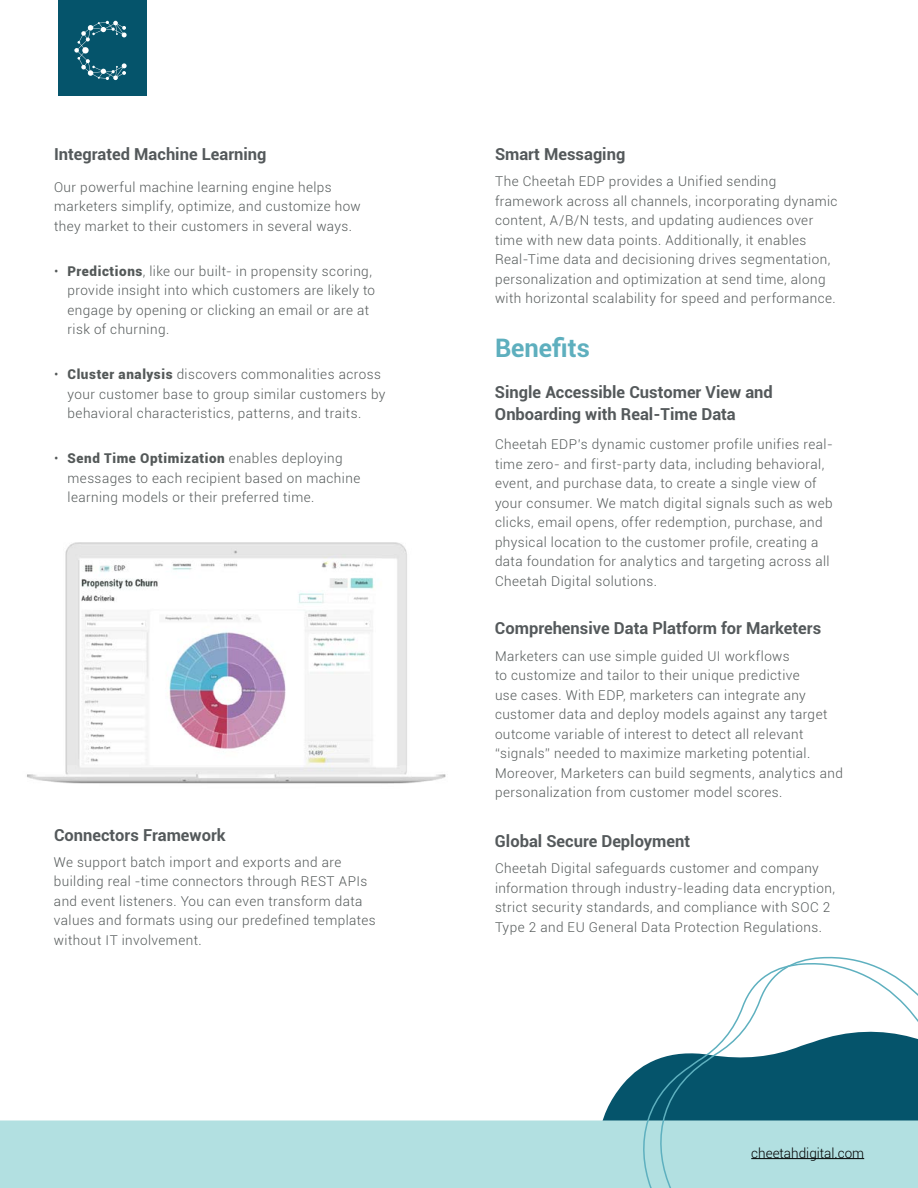
<style>
.page{position:relative;width:918px;height:1188px;background:#fff}
.page>*{position:absolute;margin:0;border:0;box-sizing:border-box;transform-origin:0 0}
.t1{font:700 25.5px "Roboto";color:#5eafbe}
.t2{font:700 16.5px/22.5px "Roboto";color:#54595b}
.t3{font:300 13.5px/19.5px "Roboto";letter-spacing:.035em;color:#545959}
.t4{font:300 13.5px "Roboto";color:#000}
.s1{font-weight:900}
</style>
<div class="page">
<svg style="left:602px;top:1072px;width:33px;height:48px;fill:#05546b"></svg>
<div style="left:0;top:1120px;width:918px;height:68px;background:#b2e0e1"></div>
<div style="left:58px;top:0;width:88px;height:96px;background:#05546b"></div>
<svg style="left:74px;top:21px;width:53px;height:59px"></svg>
<svg style="left:635px;top:1061px;width:17px;height:127px"></svg>
<svg style="left:652px;top:956px;width:266px;height:232px"></svg>
<img style="left:27px;top:542px;width:419px;height:242px">
<p class="t2" style="left:54px;top:142px;width:214px">Integrated Machine Learning</p>
<p class="t3" style="left:54px;top:177px;width:308px">Our powerful machine learning engine helps marketers simplify, optimize, and customize how they market to their customers in several ways.</p>
<p class="t3" style="left:68px;top:261px;width:309px;text-indent:-14px">• <span class="s1">Predictions</span>, like our built- in propensity scoring, provide insight into which customers are likely to engage by opening or clicking an email or are at risk of churning.</p>
<p class="t3" style="left:68px;top:364px;width:319px;text-indent:-14px">• <span class="s1">Cluster analysis</span> discovers commonalities across your customer base to group similar customers by behavioral characteristics, patterns, and traits.</p>
<p class="t3" style="left:68px;top:448px;width:294px;text-indent:-14px">• <span class="s1">Send Time Optimization</span> enables deploying messages to each recipient based on machine learning models or their preferred time.</p>
<p class="t2" style="left:54px;top:823px;width:173px">Connectors Framework</p>
<p class="t3" style="left:54px;top:852px;width:323px">We support batch import and exports and are building real -time connectors through REST APIs and event listeners. You can even transform data values and formats using our predefined templates without IT involvement.</p>
<p class="t2" style="left:495px;top:142px;width:132px">Smart Messaging</p>
<p class="t3" style="left:495px;top:171px;width:344px">The Cheetah EDP provides a Unified sending framework across all channels, incorporating dynamic content, A/B/N tests, and updating audiences over time with new data points. Additionally, it enables Real-Time data and decisioning drives segmentation, personalization and optimization at send time, along with horizontal scalability for speed and performance.</p>
<h1 class="t1" style="left:495px;top:330px;width:96px">Benefits</h1>
<p class="t2" style="left:495px;top:380px;width:279px">Single Accessible Customer View and<br>Onboarding with Real-Time Data</p>
<p class="t3" style="left:495px;top:435px;width:339px">Cheetah EDP’s dynamic customer profile unifies real&shy;time zero- and first-party data, including behavioral, event, and purchase data, to create a single view of your consumer. We match digital signals such as web clicks, email opens, offer redemption, purchase, and physical location to the customer profile, creating a data foundation for analytics and targeting across all Cheetah Digital solutions.</p>
<p class="t2" style="left:495px;top:617px;width:328px">Comprehensive Data Platform for Marketers</p>
<p class="t3" style="left:495px;top:646px;width:350px">Marketers can use simple guided UI workflows<br>to customize and tailor to their unique predictive<br>use cases. With EDP, marketers can integrate any customer data and deploy models against any target outcome variable of interest to detect all relevant “signals” needed to maximize marketing potential.<br>Moreover, Marketers can build segments, analytics and personalization from customer model scores.</p>
<p class="t2" style="left:495px;top:829px;width:197px">Global Secure Deployment</p>
<p class="t3" style="left:495px;top:858px;width:342px">Cheetah Digital safeguards customer and company information through industry-leading data encryption, strict security standards, and compliance with SOC 2<br>Type 2 and EU General Data Protection Regulations.</p>
<p class="t4" style="left:751px;top:1143px;width:115px">cheetahdigital.com</p>
</div>
